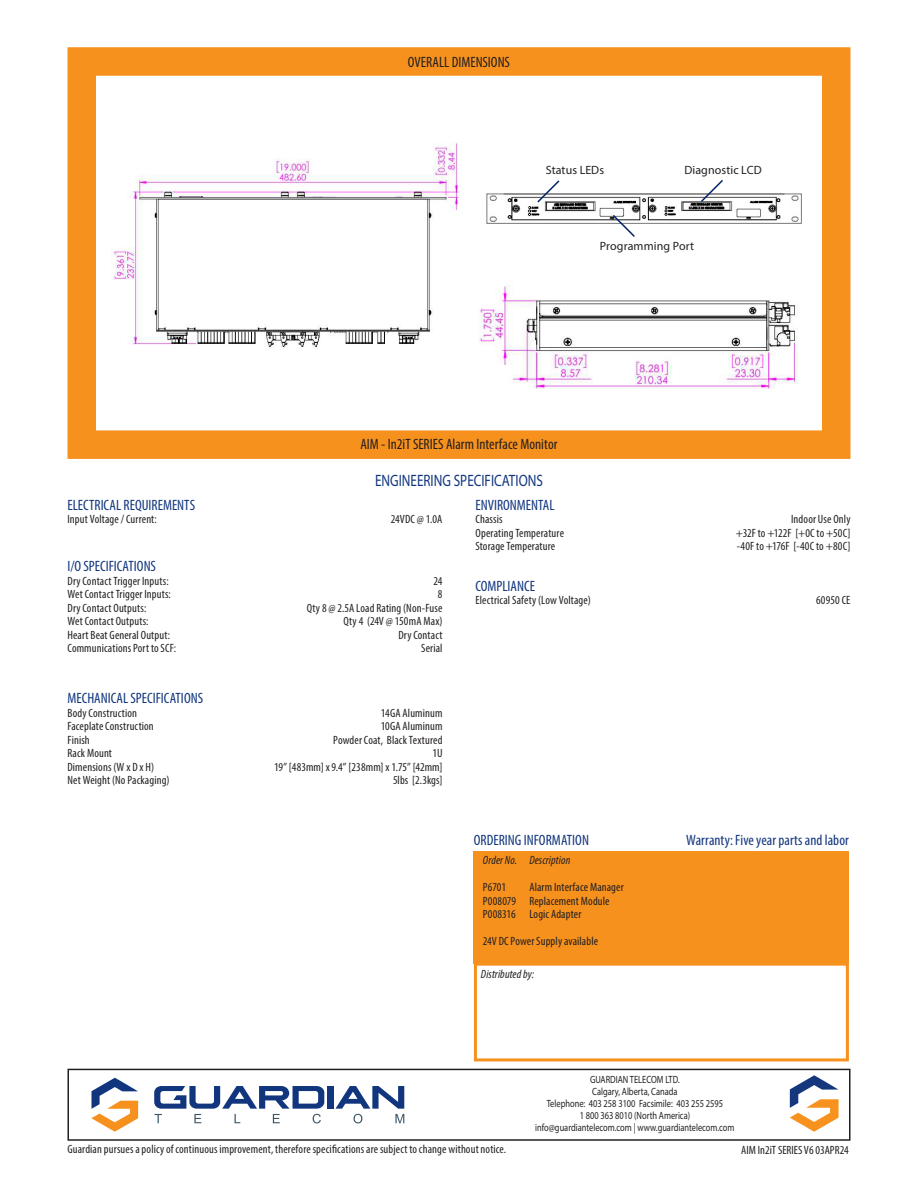
<style>
.page{position:relative;width:918px;height:1188px;background:#fff}
.page>*{position:absolute;margin:0;border:0;box-sizing:border-box;transform-origin:0 0}
.Specs_Title{font:16.5px "Myriad Pro";color:#11367e;scale:.8 1}
.Specs_Heading{font:condensed 15px "Myriad Pro";color:#11367e}
.Order_Title{font:condensed 15px "Myriad Pro";color:#11367e}
.Drawing_Heading{font:condensed 15px "Myriad Pro";color:#231f20}
.Drawing_Title{font:condensed 15px "Myriad Pro";color:#231f20}
.Specs_Paragraph{font:condensed 15px "Myriad Pro";color:#11367e}
.Specs_Paragraph-2{font:condensed 12px "Myriad Pro";letter-spacing:.01em;color:#231f20}
.Guardian_Disclaimer{font:condensed 12px "Myriad Pro";letter-spacing:.01em;color:#231f20}
.Order_Paragraph{font:condensed 12px "Myriad Pro";letter-spacing:.01em;color:#231f20}
.Image_Caption{font:12px "Myriad Pro";letter-spacing:.005em;color:#231f20}
.Sales_Sheet_Code{font:condensed 12px "Myriad Pro";color:#231f20}
.Order_Header{font:italic condensed 12px "Myriad Pro";letter-spacing:.01em;color:#231f20}
.Distributed_By{font:italic condensed 12px "Myriad Pro";letter-spacing:.01em;color:#231f20}
.t1{font:10.5px "Myriad Pro";color:#231f20;scale:.8 1}
</style>
<div class="page">
<img style="left:486px;top:193px;width:316px;height:31px">
<div style="left:68px;top:47px;width:782px;height:412px;border:28px solid #f6911e"></div>
<div style="left:68px;top:1069px;width:782px;height:72px;border:2px solid #231f20"></div>
<div style="left:327px;top:1086px;width:7px;height:23px;background:#11367e"></div>
<svg style="left:91px;top:1078px;width:47px;height:54px"></svg>
<svg style="left:154px;top:1086px;width:170px;height:37px"></svg>
<svg style="left:336px;top:1086px;width:68px;height:37px"></svg>
<svg style="left:790px;top:1075px;width:49px;height:57px"></svg>
<svg style="left:611px;top:213px;width:26px;height:24px"></svg>
<svg style="left:536px;top:180px;width:25px;height:24px"></svg>
<svg style="left:699px;top:180px;width:26px;height:24px"></svg>
<img style="left:111px;top:143px;width:348px;height:205px">
<img style="left:478px;top:285px;width:320px;height:104px">
<div style="left:474px;top:963px;width:375px;height:98px;border:3px solid #f6911e"></div>
<div style="left:474px;top:851px;width:375px;height:112px;background:#f6911e"></div>
<p class="Drawing_Title" style="left:408px;top:53px;width:104px">OVERALL DIMENSIONS</p>
<p class="Image_Caption" style="left:546px;top:163px;width:60px">Status LEDs</p>
<p class="Image_Caption" style="left:684px;top:163px;width:79px">Diagnostic LCD</p>
<p class="Image_Caption" style="left:600px;top:239px;width:96px">Programming Port</p>
<p class="Drawing_Heading" style="left:360px;top:435px;width:199px">AIM - In2iT SERIES Alarm Interface Monitor</p>
<p class="Specs_Title" style="left:375px;top:471px;width:211px">ENGINEERING SPECIFICATIONS</p>
<p class="Specs_Heading" style="left:476px;top:496px;width:81px">ENVIRONMENTAL</p>
<p class="Specs_Paragraph-2" style="left:476px;top:512px;width:29px">Chassis</p>
<p class="Specs_Paragraph-2" style="left:791px;top:512px;width:61px">Indoor Use Only</p>
<p class="Specs_Paragraph-2" style="left:476px;top:525px;width:90px">Operating Temperature</p>
<p class="Specs_Paragraph-2" style="left:736px;top:525px;width:116px">+32F to +122F [+0C to +50C]</p>
<p class="Specs_Paragraph-2" style="left:476px;top:539px;width:81px">Storage Temperature</p>
<p class="Specs_Paragraph-2" style="left:737px;top:539px;width:115px">-40F to +176F [-40C to +80C]</p>
<p class="Specs_Paragraph" style="left:476px;top:577px;width:61px">COMPLIANCE</p>
<p class="Specs_Paragraph-2" style="left:476px;top:593px;width:117px">Electrical Safety (Low Voltage)</p>
<p class="Specs_Paragraph-2" style="left:816px;top:593px;width:36px">60950 CE</p>
<p class="Specs_Heading" style="left:68px;top:496px;width:129px">ELECTRICAL REQUIREMENTS</p>
<p class="Specs_Paragraph-2" style="left:68px;top:512px;width:91px">Input Voltage / Current:</p>
<p class="Specs_Paragraph-2" style="left:391px;top:512px;width:53px">24VDC @ 1.0A</p>
<p class="Specs_Heading" style="left:68px;top:557px;width:90px">I/O SPECIFICATIONS</p>
<p class="Specs_Paragraph-2" style="left:68px;top:573px;width:103px">Dry Contact Trigger Inputs:</p>
<p class="Specs_Paragraph-2" style="left:434px;top:573px;width:10px">24</p>
<p class="Specs_Paragraph-2" style="left:68px;top:587px;width:105px">Wet Contact Trigger Inputs:</p>
<p class="Specs_Paragraph-2" style="left:438px;top:587px;width:6px">8</p>
<p class="Specs_Paragraph-2" style="left:68px;top:600px;width:80px">Dry Contact Outputs:</p>
<p class="Specs_Paragraph-2" style="left:307px;top:600px;width:137px">Qty 8 @ 2.5A Load Rating (Non-Fuse</p>
<p class="Specs_Paragraph-2" style="left:68px;top:614px;width:83px">Wet Contact Outputs:</p>
<p class="Specs_Paragraph-2" style="left:344px;top:614px;width:100px">Qty 4 (24V @ 150mA Max)</p>
<p class="Specs_Paragraph-2" style="left:68px;top:627px;width:104px">Heart Beat General Output:</p>
<p class="Specs_Paragraph-2" style="left:398px;top:627px;width:46px">Dry Contact</p>
<p class="Specs_Paragraph-2" style="left:68px;top:641px;width:110px">Communications Port to SCF:</p>
<p class="Specs_Paragraph-2" style="left:421px;top:641px;width:23px">Serial</p>
<p class="Specs_Heading" style="left:68px;top:689px;width:137px">MECHANICAL SPECIFICATIONS</p>
<p class="Specs_Paragraph-2" style="left:68px;top:705px;width:71px">Body Construction</p>
<p class="Specs_Paragraph-2" style="left:381px;top:705px;width:63px">14GA Aluminum</p>
<p class="Specs_Paragraph-2" style="left:68px;top:719px;width:88px">Faceplate Construction</p>
<p class="Specs_Paragraph-2" style="left:381px;top:719px;width:63px">10GA Aluminum</p>
<p class="Specs_Paragraph-2" style="left:68px;top:732px;width:24px">Finish</p>
<p class="Specs_Paragraph-2" style="left:333px;top:732px;width:111px">Powder Coat, Black Textured</p>
<p class="Specs_Paragraph-2" style="left:68px;top:746px;width:46px">Rack Mount</p>
<p class="Specs_Paragraph-2" style="left:433px;top:746px;width:11px">1U</p>
<p class="Specs_Paragraph-2" style="left:68px;top:759px;width:88px">Dimensions (W x D x H)</p>
<p class="Specs_Paragraph-2" style="left:274px;top:759px;width:170px">19” [483mm] x 9.4” [238mm] x 1.75” [42mm]</p>
<p class="Specs_Paragraph-2" style="left:68px;top:773px;width:104px">Net Weight (No Packaging)</p>
<p class="Specs_Paragraph-2" style="left:393px;top:773px;width:51px">5lbs [2.3kgs]</p>
<p class="Order_Title" style="left:474px;top:831px;width:117px">ORDERING INFORMATION</p>
<p class="Order_Title" style="left:686px;top:831px;width:164px">Warranty: Five year parts and labor</p>
<p class="Order_Header" style="left:483px;top:853px;width:89px">Order No. Description</p>
<p class="Order_Paragraph" style="left:483px;top:880px;width:25px">P6701</p>
<p class="Order_Paragraph" style="left:529px;top:880px;width:96px">Alarm Interface Manager</p>
<p class="Order_Paragraph" style="left:483px;top:893px;width:128px">P008079 Replacement Module</p>
<p class="Order_Paragraph" style="left:483px;top:907px;width:100px">P008316 Logic Adapter</p>
<p class="Order_Paragraph" style="left:483px;top:934px;width:117px">24V DC Power Supply available</p>
<p class="Distributed_By" style="left:481px;top:967px;width:55px">Distributed by:</p>
<p class="t1" style="left:590px;top:1073px;width:114px">GUARDIAN TELECOM LTD.</p>
<p class="t1" style="left:592px;top:1085px;width:108px">Calgary, Alberta, Canada</p>
<p class="t1" style="left:547px;top:1097px;width:222px">Telephone: 403 258 3100 Facsimile: 403 255 2595</p>
<p class="t1" style="left:580px;top:1109px;width:140px">1 800 363 8010 (North America)</p>
<p class="t1" style="left:535px;top:1121px;width:251px">info@guardiantelecom.com | www.guardiantelecom.com</p>
<p class="Guardian_Disclaimer" style="left:68px;top:1142px;width:440px">Guardian pursues a policy of continuous improvement, therefore specifications are subject to change without notice.</p>
<p class="Sales_Sheet_Code" style="left:741px;top:1142px;width:109px">AIM In2iT SERIES V6 03APR24</p>
</div>
